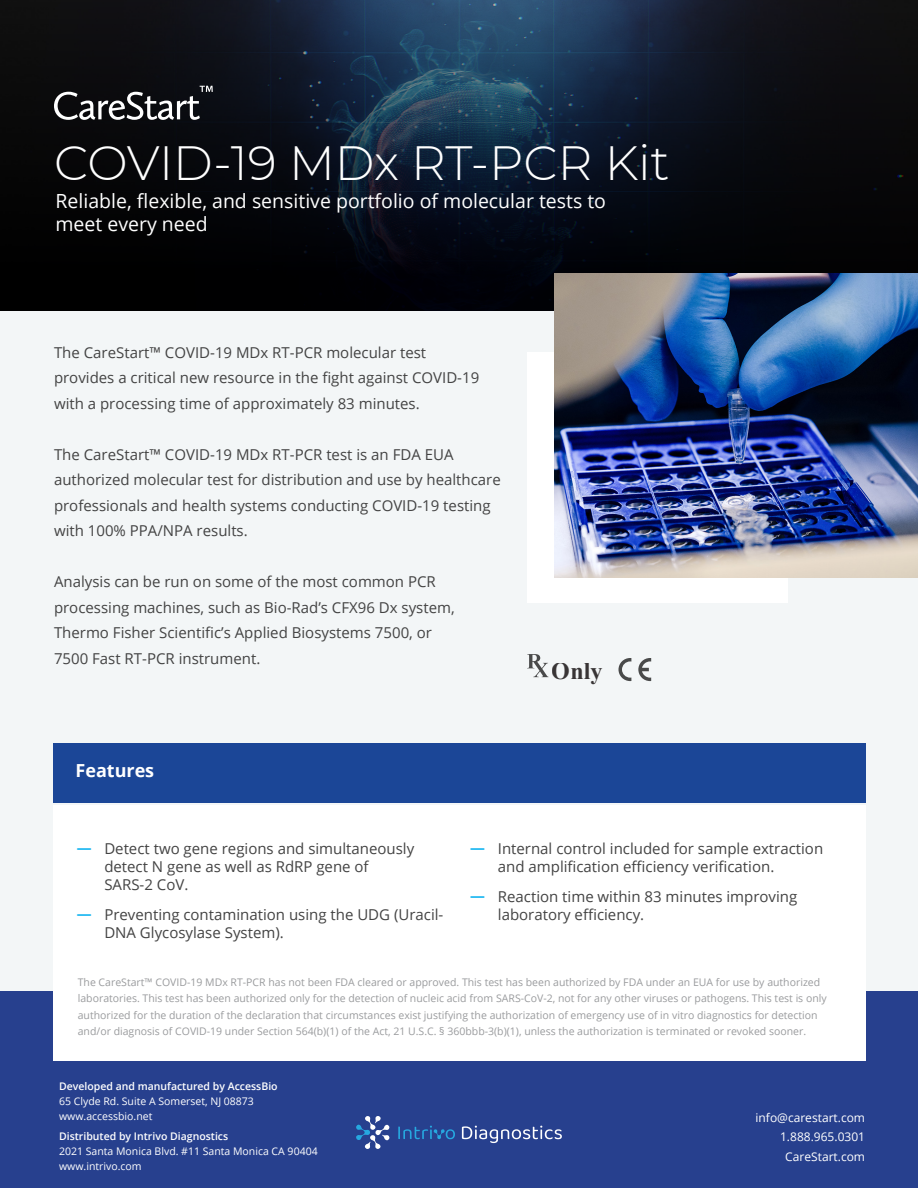
<style>
.page{position:relative;width:918px;height:1188px;background:#f3f6f7}
.page>*{position:absolute;margin:0;border:0;box-sizing:border-box;transform-origin:0 0}
.t1{font:300 48px "Montserrat";letter-spacing:-.005em;color:#fff}
.t2{font:700 24px "Times New Roman";color:#231f20}
.t3{font:19.5px/23.4px "Open Sans";color:#fff}
.t4{font:700 18px "Open Sans";color:#fff}
.t5{font:15px/18px "Open Sans";color:#434343}
.t6{font:12px "Open Sans";color:#fff}
.t7{font:10.5px/16.5px "Open Sans";color:#808285}
.t8{font:600 10.5px/15px "Open Sans";color:#fff}
.t9{font:10.5px "Open Sans";color:#fff}
.s1{font-family:"Helvetica Neue";font-size:13.5px;color:#00aeef}
.s2{font-weight:400}
</style>
<div class="page">
<div style="left:0;top:991px;width:918px;height:197px;background:#27408e"></div>
<svg style="left:462px;top:1126px;width:100px;height:17px"></svg>
<svg style="left:398px;top:1126px;width:57px;height:13px"></svg>
<svg style="left:356px;top:1116px;width:34px;height:33px"></svg>
<svg style="left:0;top:0;width:918px;height:310px;background:#0b131d"></svg>
<svg style="left:54px;top:86px;width:159px;height:34px"></svg>
<div style="left:527px;top:352px;width:260px;height:251px;background:#fff"></div>
<img style="left:554px;top:273px;width:364px;height:304px">
<div style="left:53px;top:805px;width:812px;height:256px;background:#fff"></div>
<div style="left:53px;top:743px;width:812px;height:59px;background:#1b4697"></div>
<svg style="left:638px;top:658px;width:13px;height:23px"></svg>
<svg style="left:618px;top:658px;width:13px;height:23px"></svg>
<svg style="left:527px;top:654px;width:22px;height:23px"></svg>
<p class="t1" style="left:54px;top:130px;width:617px">COVID-19 MDx RT-PCR Kit</p>
<p class="t3" style="left:56px;top:188px;width:552px">Reliable, flexible, and sensitive portfolio of molecular tests to meet every need</p>
<p class="t5" style="left:54px;top:343px;width:374px">The CareStart™ COVID-19 MDx RT-PCR molecular test</p>
<p class="t5" style="left:54px;top:369px;width:427px">provides a critical new resource in the fight against COVID-19</p>
<p class="t5" style="left:54px;top:394px;width:367px">with a processing time of approximately 83 minutes.</p>
<p class="t5" style="left:54px;top:445px;width:401px">The CareStart™ COVID-19 MDx RT-PCR test is an FDA EUA</p>
<p class="t5" style="left:54px;top:467px;width:448px;line-height:25.5px">authorized molecular test for distribution and use by healthcare professionals and health systems conducting COVID-19 testing</p>
<p class="t5" style="left:54px;top:522px;width:195px">with 100% PPA/NPA results.</p>
<p class="t5" style="left:54px;top:573px;width:383px">Analysis can be run on some of the most common PCR</p>
<p class="t5" style="left:54px;top:598px;width:402px">processing machines, such as Bio-Rad’s CFX96 Dx system,</p>
<p class="t5" style="left:54px;top:624px;width:380px">Thermo Fisher Scientific’s Applied Biosystems 7500, or</p>
<p class="t5" style="left:54px;top:649px;width:208px">7500 Fast RT-PCR instrument.</p>
<p class="t4" style="left:75px;top:758px;width:80px">Features</p>
<h2 class="t2" style="left:552px;top:655px;width:52px">Only</h2>
<p class="t5" style="left:104px;top:839px;width:311px;text-indent:-27px"><span class="s1">━</span> Detect two gene regions and simultaneously detect N gene as well as RdRP gene of<br>SARS-2 CoV.</p>
<p class="t5" style="left:104px;top:905px;width:341px;text-indent:-27px"><span class="s1">━</span> Preventing contamination using the UDG (Uracil-<br>DNA Glycosylase System).</p>
<p class="t5" style="left:498px;top:839px;width:327px;text-indent:-27px"><span class="s1">━</span> Internal control included for sample extraction and amplification efficiency verification.</p>
<p class="t5" style="left:498px;top:887px;width:301px;text-indent:-27px"><span class="s1">━</span> Reaction time within 83 minutes improving laboratory efficiency.</p>
<p class="t7" style="left:78px;top:973px;width:751px">The CareStart™ COVID-19 MDx RT-PCR has not been FDA cleared or approved. This test has been authorized by FDA under an EUA for use by authorized laboratories. This test has been authorized only for the detection of nucleic acid from SARS-CoV-2, not for any other viruses or pathogens. This test is only authorized for the duration of the declaration that circumstances exist justifying the authorization of emergency use of in vitro diagnostics for detection and/or diagnosis of COVID-19 under Section 564(b)(1) of the Act, 21 U.S.C. § 360bbb-3(b)(1), unless the authorization is terminated or revoked sooner.</p>
<p class="t8" style="left:59px;top:1078px;width:220px">Developed and manufactured by AccessBio<br><span class="s2">65 Clyde Rd. Suite A Somerset, NJ 08873</span></p>
<p class="t9" style="left:59px;top:1109px;width:95px">www.accessbio.net</p>
<p class="t8" style="left:59px;top:1128px;width:171px">Distributed by Intrivo Diagnostics</p>
<p class="t9" style="left:59px;top:1144px;width:260px">2021 Santa Monica Blvd. #11 Santa Monica CA 90404</p>
<p class="t9" style="left:59px;top:1159px;width:84px">www.intrivo.com</p>
<p class="t6" style="left:756px;top:1109px;width:111px">info@carestart.com</p>
<p class="t6" style="left:780px;top:1129px;width:87px">1.888.965.0301</p>
<p class="t6" style="left:785px;top:1148px;width:81px">CareStart.com</p>
</div>
